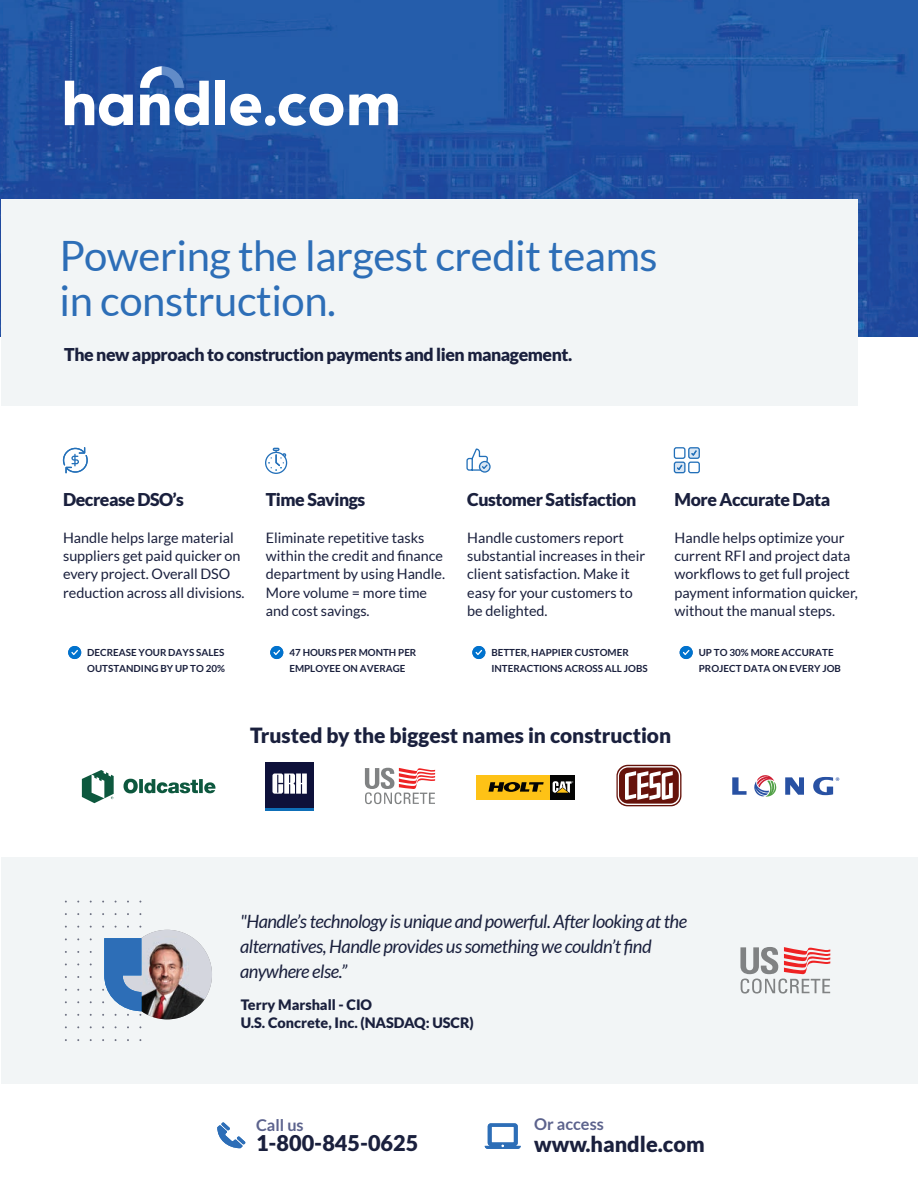
<style>
.page{position:relative;width:918px;height:1188px;background:#fff}
.page>*{position:absolute;margin:0;border:0;box-sizing:border-box;transform-origin:0 0}
.t1{font:41.85px/44.8px "Lato";letter-spacing:-.01em;color:#2d6eb7}
.t2{font:900 21.75px "Lato";color:#1a203d}
.t3{font:900 21px "Lato";color:#1a203d}
.t4{font:italic 18.3px/24.9px "Lato";letter-spacing:-.025em;color:#1a203d}
.t5{font:900 17.7px "Lato";letter-spacing:-.025em;color:#1a203d}
.t6{font:700 16.2px "Lato";color:#5c638d}
.t7{font:14.4px/18.3px "Lato";color:#1a203d}
.t8{font:900 14.4px/18.3px "Lato";color:#1a203d}
.t9{font:700 9.75px/15.8px "Lato";color:#1a203d}
</style>
<div class="page">
<img style="left:0;top:0;width:918px;height:336px">
<div style="left:1px;top:199px;width:857px;height:206px;background:#f2f5f6"></div>
<div style="left:1px;top:857px;width:917px;height:226px;background:#f2f5f6"></div>
<svg style="left:63px;top:447px;width:25px;height:26px"></svg>
<div style="left:68px;top:646px;width:13px;height:13px;background:#0073ce;border-radius:7px"></div>
<svg style="left:71px;top:650px;width:7px;height:5px"></svg>
<div style="left:265px;top:452px;width:22px;height:22px;border:1px solid #2370b9;border-radius:50%"></div>
<div style="left:270px;top:646px;width:13px;height:13px;background:#0073ce;border-radius:7px"></div>
<svg style="left:273px;top:650px;width:7px;height:5px"></svg>
<div style="left:479px;top:461px;width:12px;height:12px;border:1px solid #2370b9;border-radius:50%"></div>
<svg style="left:466px;top:448px;width:23px;height:23px"></svg>
<div style="left:472px;top:646px;width:13px;height:13px;background:#0073ce;border-radius:7px"></div>
<svg style="left:476px;top:650px;width:6px;height:5px"></svg>
<div style="left:674px;top:447px;width:12px;height:12px;border:1px solid #2370b9;border-radius:2px"></div>
<div style="left:688px;top:447px;width:12px;height:12px;border:1px solid #2370b9;border-radius:2px"></div>
<div style="left:688px;top:462px;width:12px;height:11px;border:1px solid #2370b9;border-radius:2px"></div>
<svg style="left:674px;top:448px;width:25px;height:25px"></svg>
<div style="left:680px;top:646px;width:13px;height:13px;background:#0073ce;border-radius:7px"></div>
<svg style="left:683px;top:650px;width:7px;height:5px"></svg>
<svg style="left:349px;top:94px;width:49px;height:31px"></svg>
<div style="left:215px;top:81px;width:9px;height:44px;background:#fff"></div>
<svg style="left:65px;top:81px;width:68px;height:45px"></svg>
<svg style="left:140px;top:66px;width:69px;height:60px"></svg>
<svg style="left:230px;top:94px;width:113px;height:32px"></svg>
<svg style="left:616px;top:765px;width:66px;height:41px"></svg>
<div style="left:476px;top:775px;width:74px;height:24px;background:#fec216"></div>
<div style="left:550px;top:775px;width:24px;height:24px;background:#050504"></div>
<svg style="left:553px;top:781px;width:20px;height:12px"></svg>
<svg style="left:488px;top:782px;width:56px;height:10px"></svg>
<svg style="left:365px;top:767px;width:70px;height:37px"></svg>
<svg style="left:82px;top:770px;width:121px;height:33px"></svg>
<div style="left:265px;top:762px;width:49px;height:48px;background:#0e113a"></div>
<svg style="left:272px;top:774px;width:35px;height:20px"></svg>
<hr style="left:265px;top:808px;width:49px;height:2px;background:#0e6fb8">
<svg style="left:732px;top:775px;width:107px;height:22px"></svg>
<img style="left:122px;top:930px;width:90px;height:89px;border-radius:45px">
<svg style="left:102px;top:938px;width:39px;height:78px"></svg>
<svg style="left:740px;top:947px;width:90px;height:47px"></svg>
<svg style="left:217px;top:1122px;width:28px;height:26px"></svg>
<svg style="left:485px;top:1123px;width:36px;height:26px"></svg>
<svg style="left:268px;top:448px;width:20px;height:23px"></svg>
<p class="t1" style="left:60px;top:233px;width:600px">Powering the largest credit teams in construction.</p>
<p class="t5" style="left:64px;top:344px;width:510px">The new approach to construction payments and lien management.</p>
<p class="t5" style="left:63px;top:489px;width:122px">Decrease DSO’s</p>
<p class="t7" style="left:63px;top:528px;width:183px">Handle helps large material suppliers get paid quicker on every project. Overall DSO reduction across all divisions.</p>
<p class="t9" style="left:87px;top:644px;width:139px">DECREASE YOUR DAYS SALES<br>OUTSTANDING BY UP TO 20%</p>
<p class="t5" style="left:266px;top:489px;width:101px">Time Savings</p>
<p class="t7" style="left:266px;top:528px;width:181px">Eliminate repetitive tasks within the credit and finance department by using Handle.<br>More volume = more time and cost savings.</p>
<p class="t9" style="left:289px;top:644px;width:129px">47 HOURS PER MONTH PER<br>EMPLOYEE ON AVERAGE</p>
<p class="t5" style="left:467px;top:489px;width:171px">Customer Satisfaction</p>
<p class="t7" style="left:467px;top:528px;width:179px">Handle customers report substantial increases in their client satisfaction. Make it easy for your customers to be delighted.</p>
<p class="t9" style="left:491px;top:644px;width:158px">BETTER, HAPPIER CUSTOMER<br>INTERACTIONS ACROSS ALL JOBS</p>
<p class="t5" style="left:675px;top:489px;width:157px">More Accurate Data</p>
<p class="t7" style="left:675px;top:528px;width:185px">Handle helps optimize your current RFI and project data workflows to get full project payment information quicker, without the manual steps.</p>
<p class="t9" style="left:699px;top:644px;width:144px">UP TO 30% MORE ACCURATE<br>PROJECT DATA ON EVERY JOB</p>
<p class="t3" style="left:250px;top:723px;width:423px">Trusted by the biggest names in construction</p>
<p class="t4" style="left:240px;top:909px;width:449px">"Handle’s technology is unique and powerful. After looking at the alternatives, Handle provides us something we couldn’t find anywhere else.”</p>
<p class="t8" style="left:241px;top:995px;width:235px">Terry Marshall - CIO<br>U.S. Concrete, Inc. (NASDAQ: USCR)</p>
<p class="t6" style="left:256px;top:1115px;width:49px">Call us</p>
<p class="t2" style="left:256px;top:1131px;width:164px">1-800-845-0625</p>
<p class="t6" style="left:534px;top:1115px;width:71px">Or access</p>
<p class="t2" style="left:534px;top:1131px;width:172px">www.handle.com</p>
</div>
